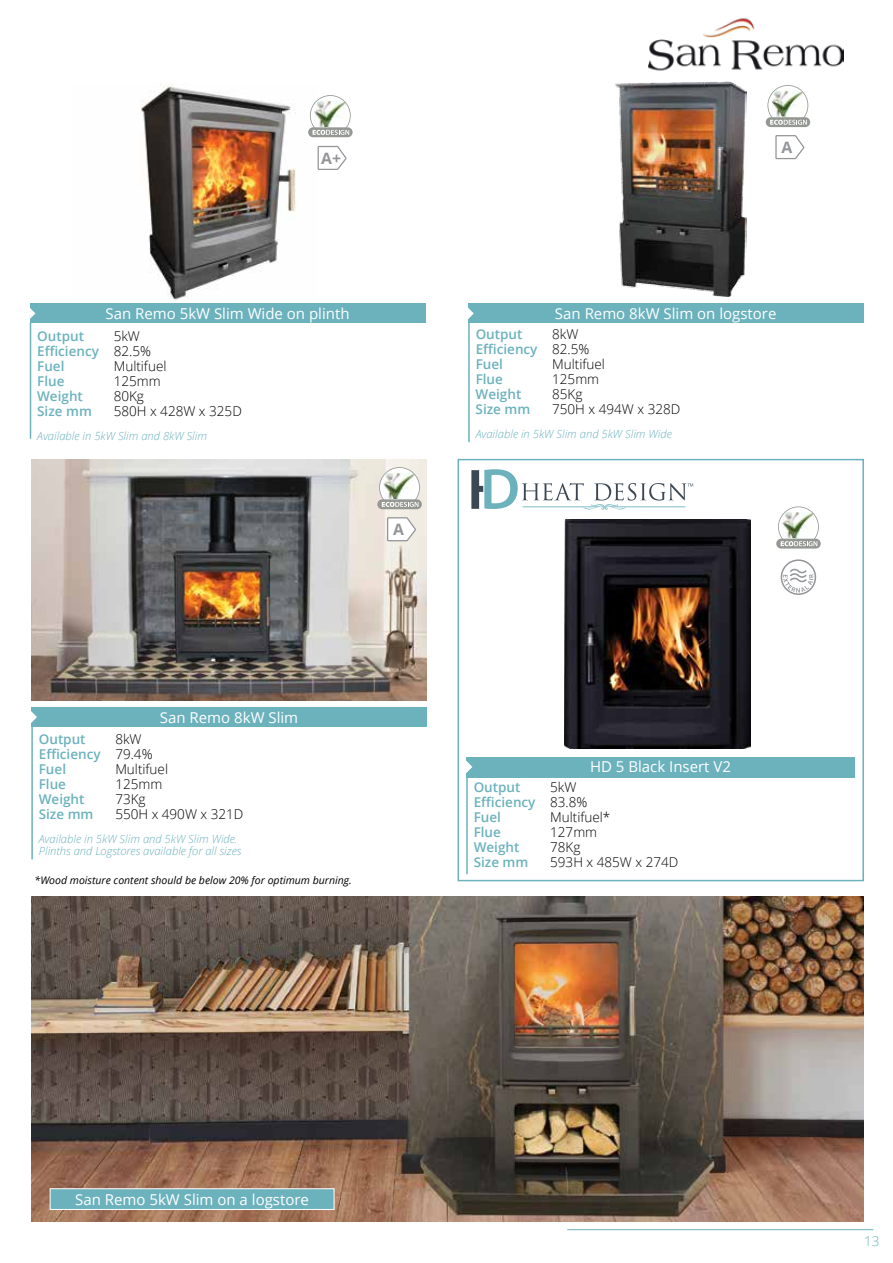
<style>
.page{position:relative;width:893px;height:1263px;background:#fff}
.page>*{position:absolute;margin:0;border:0;box-sizing:border-box;transform-origin:0 0}
.t1{font:700 15.75px "Open Sans";color:#939598}
.t2{font:15px "Open Sans";color:#fff}
.t3{font:600 13.5px/15px "Open Sans";color:#6bb2bd}
.t4{font:300 13.5px "Open Sans";color:#000}
.t5{font:300 13.5px "Open Sans";color:#6bb2bd}
.t6{font:italic 300 11.25px/12px "Open Sans";color:#6bb2bd}
.t7{font:italic 10.5px "Open Sans";color:#000}
.s1{font-weight:300;color:#000}
</style>
<div class="page">
<hr style="left:567px;top:1229px;width:306px;height:1px;background:#6bb2bd">
<img style="left:648px;top:18px;width:195px;height:53px">
<div style="left:31px;top:707px;width:396px;height:20px;background:#6bb2bd"></div>
<img style="left:31px;top:460px;width:396px;height:240px">
<hr style="left:31px;top:726px;width:2px;height:133px;background:#6bb2bd">
<svg style="left:31px;top:711px;width:6px;height:12px"></svg>
<img style="left:31px;top:896px;width:832px;height:325px">
<div style="left:50px;top:1189px;width:284px;height:20px;background:#6bb2bd"></div>
<div style="left:50px;top:1188px;width:284px;height:22px;border:1px solid #fff"></div>
<img style="left:615px;top:82px;width:132px;height:215px">
<img style="left:141px;top:84px;width:177px;height:217px">
<div style="left:468px;top:303px;width:395px;height:20px;background:#6bb2bd"></div>
<div style="left:30px;top:303px;width:395px;height:20px;background:#6bb2bd"></div>
<hr style="left:468px;top:322px;width:2px;height:120px;background:#6bb2bd">
<hr style="left:30px;top:322px;width:1px;height:117px;background:#6bb2bd">
<svg style="left:468px;top:307px;width:6px;height:12px"></svg>
<svg style="left:30px;top:308px;width:5px;height:11px"></svg>
<svg style="left:318px;top:146px;width:29px;height:24px"></svg>
<svg style="left:308px;top:127px;width:45px;height:10px"></svg>
<svg style="left:310px;top:95px;width:41px;height:41px"></svg>
<svg style="left:387px;top:517px;width:29px;height:24px"></svg>
<svg style="left:377px;top:499px;width:45px;height:10px"></svg>
<svg style="left:379px;top:467px;width:41px;height:41px"></svg>
<svg style="left:775px;top:135px;width:29px;height:24px"></svg>
<svg style="left:766px;top:117px;width:44px;height:10px"></svg>
<svg style="left:767px;top:85px;width:41px;height:41px"></svg>
<div style="left:466px;top:756px;width:389px;height:21px;background:#6bb2bd"></div>
<img style="left:565px;top:520px;width:185px;height:229px">
<hr style="left:466px;top:776px;width:2px;height:98px;background:#6bb2bd">
<svg style="left:466px;top:760px;width:6px;height:13px"></svg>
<svg style="left:781px;top:560px;width:34px;height:34px"></svg>
<div style="left:781px;top:559px;width:35px;height:36px;border:2px solid #939598;border-radius:50%"></div>
<svg style="left:783px;top:569px;width:31px;height:24px"></svg>
<div style="left:776px;top:539px;width:45px;height:10px;background:#949792;border-radius:5px"></div>
<svg style="left:778px;top:506px;width:41px;height:41px"></svg>
<svg style="left:471px;top:469px;width:222px;height:41px"></svg>
<div style="left:458px;top:459px;width:406px;height:422px;border:2px solid #6bb2bd"></div>
<p class="t1" style="left:321px;top:147px;width:21px">A+</p>
<p class="t1" style="left:781px;top:136px;width:12px">A</p>
<p class="t2" style="left:105px;top:303px;width:246px">San Remo 5kW Slim Wide on plinth</p>
<p class="t2" style="left:555px;top:303px;width:223px">San Remo 8kW Slim on logstore</p>
<p class="t3" style="left:37px;top:328px;width:115px;text-indent:77px"><span class="s1">5kW<br></span>Efficiency <span class="s1">82.5%<br></span>Fuel</p>
<p class="t3" style="left:37px;top:328px;width:48px">Output</p>
<p class="t4" style="left:114px;top:356px;width:54px">Multifuel</p>
<p class="t3" style="left:476px;top:327px;width:115px;text-indent:77px"><span class="s1">8kW<br></span>Efficiency <span class="s1">82.5%<br></span>Fuel</p>
<p class="t3" style="left:476px;top:327px;width:48px">Output</p>
<p class="t4" style="left:552px;top:355px;width:54px">Multifuel</p>
<p class="t3" style="left:37px;top:373px;width:29px">Flue</p>
<p class="t4" style="left:114px;top:371px;width:48px">125mm</p>
<p class="t3" style="left:37px;top:388px;width:47px">Weight</p>
<p class="t4" style="left:114px;top:386px;width:32px">80Kg</p>
<p class="t3" style="left:37px;top:403px;width:56px">Size mm</p>
<p class="t4" style="left:114px;top:401px;width:130px">580H x 428W x 325D</p>
<p class="t6" style="left:37px;top:429px;width:171px">Available in 5kW Slim and 8kW Slim</p>
<p class="t3" style="left:476px;top:372px;width:29px">Flue</p>
<p class="t4" style="left:552px;top:370px;width:48px">125mm</p>
<p class="t3" style="left:476px;top:387px;width:47px">Weight</p>
<p class="t4" style="left:552px;top:385px;width:32px">85Kg</p>
<p class="t3" style="left:476px;top:402px;width:56px">Size mm</p>
<p class="t4" style="left:552px;top:400px;width:130px">750H x 494W x 328D</p>
<p class="t6" style="left:476px;top:428px;width:198px">Available in 5kW Slim and 5kW Slim Wide</p>
<p class="t1" style="left:393px;top:518px;width:12px">A</p>
<p class="t2" style="left:160px;top:707px;width:140px">San Remo 8kW Slim</p>
<p class="t3" style="left:39px;top:731px;width:115px;text-indent:77px"><span class="s1">8kW<br></span>Efficiency <span class="s1">79.4%<br></span>Fuel</p>
<p class="t3" style="left:39px;top:731px;width:48px">Output</p>
<p class="t4" style="left:115px;top:760px;width:54px">Multifuel</p>
<p class="t3" style="left:39px;top:776px;width:29px">Flue</p>
<p class="t4" style="left:115px;top:775px;width:48px">125mm</p>
<p class="t3" style="left:39px;top:791px;width:47px">Weight</p>
<p class="t4" style="left:115px;top:790px;width:32px">73Kg</p>
<p class="t3" style="left:39px;top:806px;width:56px">Size mm</p>
<p class="t4" style="left:115px;top:805px;width:130px">550H x 490W x 321D</p>
<p class="t6" style="left:39px;top:833px;width:204px">Available in 5kW Slim and 5kW Slim Wide.<br>Plinths and Logstores available for all sizes</p>
<p class="t7" style="left:35px;top:873px;width:319px">*Wood moisture content should be below 20% for optimum burning.</p>
<p class="t2" style="left:590px;top:756px;width:142px">HD 5 Black Insert V2</p>
<p class="t3" style="left:474px;top:780px;width:115px;text-indent:77px"><span class="s1">5kW<br></span>Efficiency <span class="s1">83.8%<br></span>Fuel</p>
<p class="t3" style="left:474px;top:780px;width:48px">Output</p>
<p class="t4" style="left:550px;top:808px;width:62px">Multifuel*</p>
<p class="t3" style="left:474px;top:825px;width:29px">Flue</p>
<p class="t4" style="left:550px;top:823px;width:48px">127mm</p>
<p class="t3" style="left:474px;top:840px;width:47px">Weight</p>
<p class="t4" style="left:550px;top:838px;width:32px">78Kg</p>
<p class="t3" style="left:474px;top:855px;width:56px">Size mm</p>
<p class="t4" style="left:550px;top:853px;width:130px">593H x 485W x 274D</p>
<p class="t2" style="left:75px;top:1189px;width:235px">San Remo 5kW Slim on a logstore</p>
<p class="t5" style="left:864px;top:1232px;width:17px">13</p>
</div>
